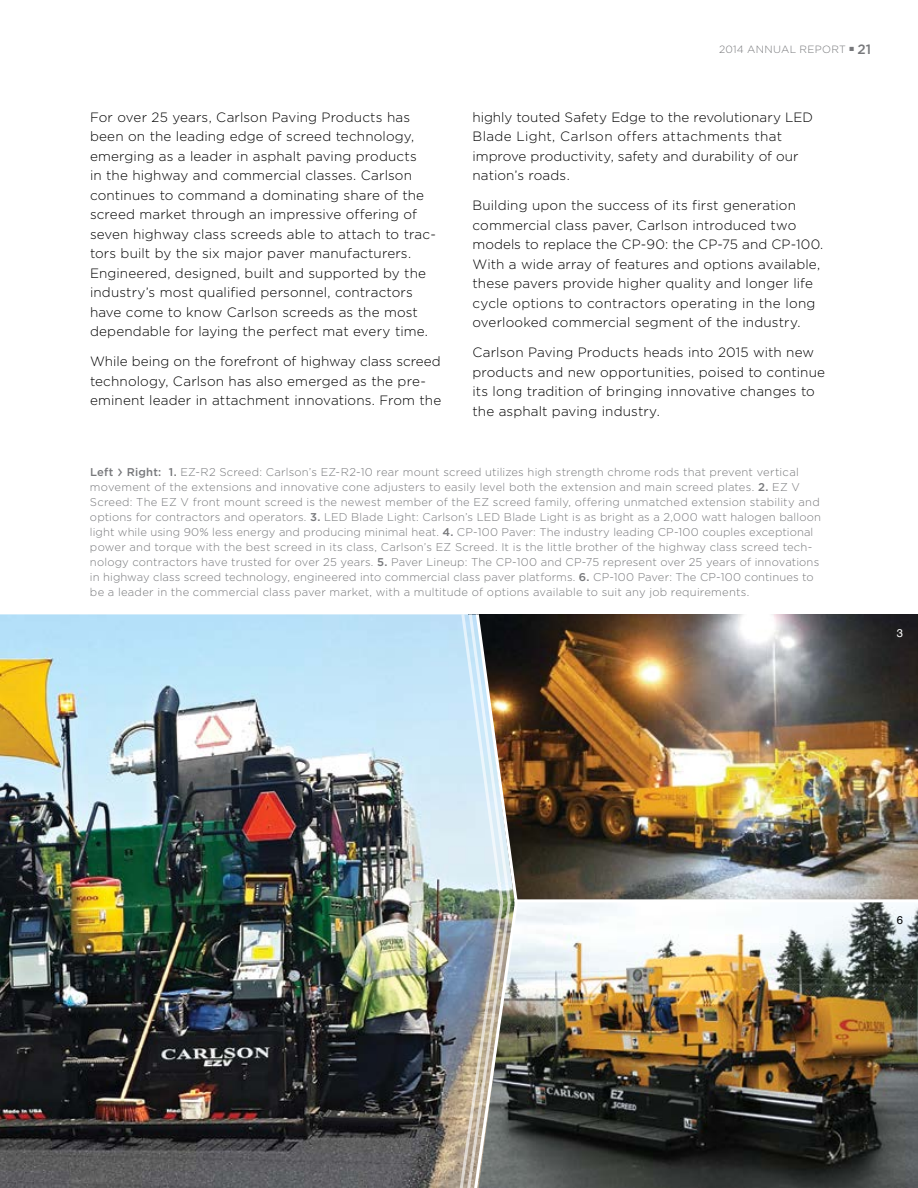
<style>
.page{position:relative;width:918px;height:1188px;background:#fff}
.page>*{position:absolute;margin:0;border:0;box-sizing:border-box;transform-origin:0 0}
.t1{font:300 13.5px/19.5px "Gotham";letter-spacing:.01em;color:#000}
.t2{font:500 13.5px "Gotham";color:#77787b}
.t3{font:300 11.25px/15px "Gotham";letter-spacing:.015em;color:#77787b}
.t4{font:11.25px "Helvetica";color:#fff}
.t5{font:11.25px "Helvetica";color:#000}
.t6{font:300 10.5px "Gotham";letter-spacing:.025em;color:#77787b}
.s1{font-weight:500}
.s2{font-weight:400;font-size:18px}
</style>
<div class="page">
<img style="left:519px;top:614px;width:399px;height:285px">
<img style="left:519px;top:902px;width:399px;height:286px">
<img style="left:0;top:614px;width:456px;height:574px">
<img style="left:456px;top:614px;width:63px;height:574px">
<p class="t1" style="left:90px;top:107px;width:347px">For over 25 years, Carlson Paving Products has been on the leading edge of screed technology, emerging as a leader in asphalt paving products<br>in the highway and commercial classes. Carlson continues to command a dominating share of the screed market through an impressive offering of seven highway class screeds able to attach to trac&shy;tors built by the six major paver manufacturers.<br>Engineered, designed, built and supported by the industry’s most qualified personnel, contractors have come to know Carlson screeds as the most dependable for laying the perfect mat every time.</p>
<p class="t1" style="left:90px;top:351px;width:353px">While being on the forefront of highway class screed technology, Carlson has also emerged as the pre&shy;eminent leader in attachment innovations. From the</p>
<p class="t6" style="left:719px;top:42px;width:136px">2014 ANNUAL REPORT ■</p>
<p class="t2" style="left:857px;top:41px;width:15px">21</p>
<p class="t1" style="left:472px;top:107px;width:342px">highly touted Safety Edge to the revolutionary LED Blade Light, Carlson offers attachments that improve productivity, safety and durability of our nation’s roads.</p>
<p class="t1" style="left:472px;top:195px;width:352px">Building upon the success of its first generation commercial class paver, Carlson introduced two models to replace the CP-90: the CP-75 and CP-100.<br>With a wide array of features and options available, these pavers provide higher quality and longer life cycle options to contractors operating in the long overlooked commercial segment of the industry.</p>
<p class="t1" style="left:472px;top:342px;width:354px">Carlson Paving Products heads into 2015 with new products and new opportunities, poised to continue its long tradition of bringing innovative changes to the asphalt paving industry.</p>
<p class="t3" style="left:90px;top:465px;width:733px"><span class="s1">Left</span> <span class="s2">›</span> <span class="s1">Right: 1.</span> EZ-R2 Screed: Carlson’s EZ-R2-10 rear mount screed utilizes high strength chrome rods that prevent vertical movement of the extensions and innovative cone adjusters to easily level both the extension and main screed plates. <span class="s1">2.</span> EZ V Screed: The EZ V front mount screed is the newest member of the EZ screed family, offering unmatched extension stability and options for contractors and operators. <span class="s1">3.</span> LED Blade Light: Carlson’s LED Blade Light is as bright as a 2,000 watt halogen balloon light while using 90% less energy and producing minimal heat. <span class="s1">4.</span> CP-100 Paver: The industry leading CP-100 couples exceptional power and torque with the best screed in its class, Carlson’s EZ Screed. It is the little brother of the highway class screed tech&shy;nology contractors have trusted for over 25 years. <span class="s1">5.</span> Paver Lineup: The CP-100 and CP-75 represent over 25 years of innovations in highway class screed technology, engineered into commercial class paver platforms. <span class="s1">6.</span> CP-100 Paver: The CP-100 continues to be a leader in the commercial class paver market, with a multitude of options available to suit any job requirements.</p>
<p class="t4" style="left:897px;top:624px;width:8px">3</p>
<p class="t5" style="left:897px;top:912px;width:8px">6</p>
</div>
